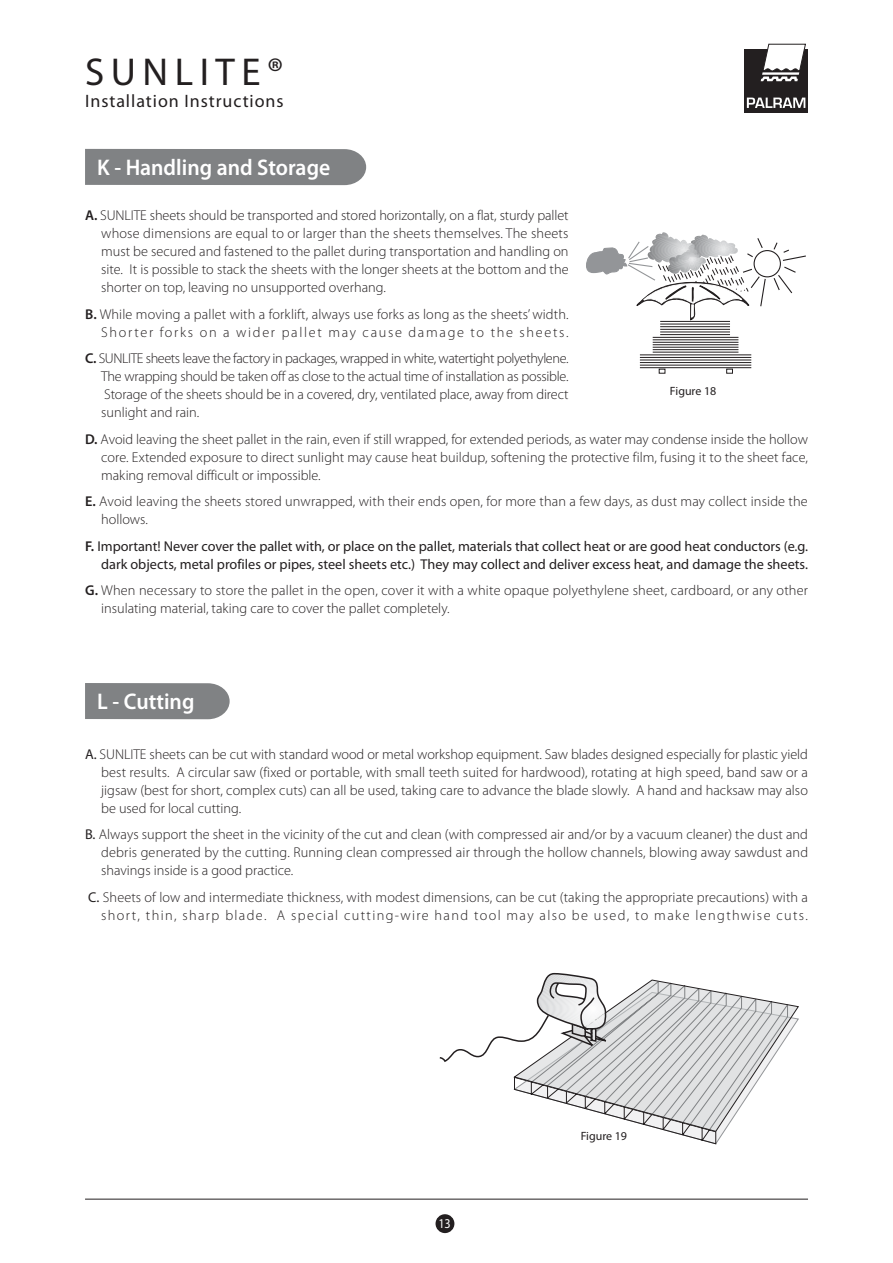
<style>
.page{position:relative;width:893px;height:1263px;background:#fff}
.page>*{position:absolute;margin:0;border:0;box-sizing:border-box;transform-origin:0 0}
.t1{font:39px "Myriad Pro";letter-spacing:.17em;color:#231f20}
.t2{font:600 22.65px "Myriad Pro";color:#fff;scale:.96 1}
.t3{font:18px "Myriad Pro";letter-spacing:.05em;color:#231f20}
.t4{font:300 14.25px/18px "Myriad Pro";letter-spacing:.01em;color:#231f20;text-align:justify}
.t5{font:14.25px/18px "Myriad Pro";letter-spacing:-.005em;color:#231f20;text-align:right}
.t6{font:13.5px "Myriad Pro";color:#fff;scale:.9 1}
.t7{font:12px "Myriad Pro";color:#231f20}
.s1{font-weight:600}
.s2{font-weight:400}
</style>
<div class="page">
<div style="left:435px;top:1214px;width:19px;height:19px;background:#231f20;border-radius:50%"></div>
<svg style="left:439px;top:972px;width:360px;height:173px"></svg>
<svg style="left:726px;top:369px;width:7px;height:4px"></svg>
<svg style="left:659px;top:369px;width:6px;height:4px"></svg>
<hr style="left:640px;top:367px;width:111px;height:1px;background:#231f20">
<hr style="left:640px;top:365px;width:111px;height:1px;background:#231f20">
<hr style="left:640px;top:362px;width:111px;height:1px;background:#231f20">
<hr style="left:640px;top:360px;width:111px;height:1px;background:#231f20">
<hr style="left:640px;top:357px;width:111px;height:1px;background:#231f20">
<hr style="left:640px;top:355px;width:111px;height:1px;background:#231f20">
<hr style="left:653px;top:352px;width:85px;height:1px;background:#231f20">
<hr style="left:653px;top:349px;width:85px;height:1px;background:#231f20">
<hr style="left:653px;top:347px;width:85px;height:1px;background:#231f20">
<hr style="left:653px;top:344px;width:85px;height:1px;background:#231f20">
<hr style="left:653px;top:342px;width:85px;height:1px;background:#231f20">
<hr style="left:653px;top:340px;width:85px;height:1px;background:#231f20">
<hr style="left:653px;top:337px;width:85px;height:1px;background:#231f20">
<hr style="left:660px;top:334px;width:70px;height:1px;background:#231f20">
<hr style="left:660px;top:332px;width:70px;height:1px;background:#231f20">
<hr style="left:660px;top:329px;width:70px;height:1px;background:#231f20">
<hr style="left:660px;top:326px;width:70px;height:1px;background:#231f20">
<hr style="left:660px;top:324px;width:70px;height:1px;background:#231f20">
<hr style="left:660px;top:321px;width:70px;height:1px;background:#231f20">
<svg style="left:586px;top:232px;width:220px;height:89px"></svg>
<div style="left:85px;top:149px;width:281px;height:36px;background:#808284"></div>
<div style="left:85px;top:683px;width:145px;height:36px;background:#808284"></div>
<div style="left:744px;top:49px;width:64px;height:64px;background:#231f20"></div>
<svg style="left:747px;top:98px;width:58px;height:10px"></svg>
<svg style="left:761px;top:44px;width:45px;height:37px"></svg>
<hr style="left:85px;top:1199px;width:723px;height:1px;background:#231f20">
<h1 class="t1" style="left:85px;top:57px;width:200px">SUNLITE®</h1>
<p class="t3" style="left:85px;top:94px;width:200px">Installation Instructions</p>
<h2 class="t2" style="left:97px;top:159px;width:244px">K - Handling and Storage</h2>
<p class="t4" style="left:101px;top:208px;width:469px;text-indent:-16px"><span class="s1">A.</span> SUNLITE sheets should be transported and stored horizontally, on a flat, sturdy pallet whose dimensions are equal to or larger than the sheets themselves. The sheets must be secured and fastened to the pallet during transportation and handling on site. It is possible to stack the sheets with the longer sheets at the bottom and the shorter on top, leaving no unsupported overhang.</p>
<p class="t4" style="left:85px;top:306px;width:485px;text-align:right"><span class="s1">B.</span> While moving a pallet with a forklift, always use forks as long as the sheets’ width.<br>Shorter forks on a wider pallet may cause damage to the sheets.</p>
<p class="t4" style="left:101px;top:351px;width:469px;text-indent:-16px"><span class="s1">C.</span> SUNLITE sheets leave the factory in packages, wrapped in white, watertight polyethylene.<br>The wrapping should be taken off as close to the actual time of installation as possible.<br>Storage of the sheets should be in a covered, dry, ventilated place, away from direct sunlight and rain.</p>
<p class="t4" style="left:101px;top:431px;width:708px;text-indent:-16px"><span class="s1">D.</span> Avoid leaving the sheet pallet in the rain, even if still wrapped, for extended periods, as water may condense inside the hollow core. Extended exposure to direct sunlight may cause heat buildup, softening the protective film, fusing it to the sheet face, making removal difficult or impossible.</p>
<p class="t4" style="left:101px;top:494px;width:708px;text-indent:-16px"><span class="s1">E.</span> Avoid leaving the sheets stored unwrapped, with their ends open, for more than a few days, as dust may collect inside the hollows.</p>
<p class="t5" style="left:85px;top:538px;width:725px"><span class="s1">F.</span> Important! Never cover the pallet with, or place on the pallet, materials that collect heat or are good heat conductors (e.g. dark objects, metal profiles or pipes, steel sheets etc.) They may collect and deliver excess heat, and damage the sheets.</p>
<p class="t4" style="left:101px;top:583px;width:708px;text-indent:-16px"><span class="s1">G.</span> When necessary to store the pallet in the open, cover it with a white opaque polyethylene sheet, cardboard, or any other insulating material, taking care to cover the pallet completely.</p>
<p class="t7" style="left:670px;top:387px;width:48px">Figure 18</p>
<h2 class="t2" style="left:97px;top:693px;width:103px">L - Cutting</h2>
<p class="t4" style="left:101px;top:746px;width:708px;text-indent:-16px"><span class="s2">A.</span> SUNLITE sheets can be cut with standard wood or metal workshop equipment. Saw blades designed especially for plastic yield best results. A circular saw (fixed or portable, with small teeth suited for hardwood), rotating at high speed, band saw or a jigsaw (best for short, complex cuts) can all be used, taking care to advance the blade slowly. A hand and hacksaw may also be used for local cutting.</p>
<p class="t4" style="left:101px;top:826px;width:708px;text-indent:-16px"><span class="s2">B.</span> Always support the sheet in the vicinity of the cut and clean (with compressed air and/or by a vacuum cleaner) the dust and debris generated by the cutting. Running clean compressed air through the hollow channels, blowing away sawdust and shavings inside is a good practice.</p>
<p class="t4" style="left:88px;top:889px;width:721px;text-align:right"><span class="s2">C.</span> Sheets of low and intermediate thickness, with modest dimensions, can be cut (taking the appropriate precautions) with a short, thin, sharp blade. A special cutting-wire hand tool may also be used, to make lengthwise cuts.</p>
<p class="t6" style="left:438px;top:1219px;width:15px">13</p>
<p class="t7" style="left:581px;top:1131px;width:48px">Figure 19</p>
</div>
